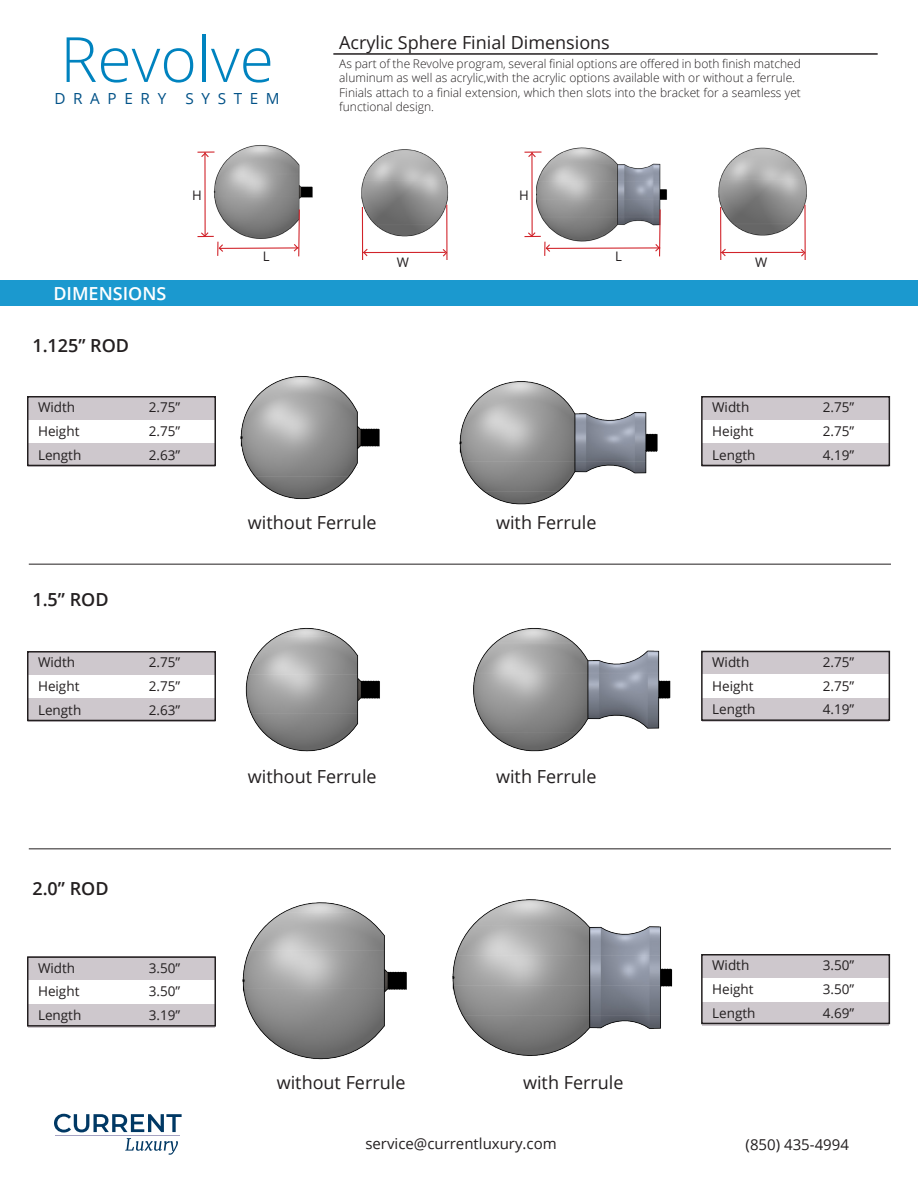
<style>
.page{position:relative;width:918px;height:1188px;background:#fff}
.page>*{position:absolute;margin:0;border:0;box-sizing:border-box;transform-origin:0 0}
.t1{font:300 62.4px "Open Sans";color:#0083bf}
.t2{font:18px "Open Sans";color:#231f20}
.t3{font:600 18px "Open Sans";color:#231f20}
.t4{font:600 18px "Open Sans";color:#fff}
.t5{font:15.3px "Open Sans";letter-spacing:.5em;color:#005187}
.t6{font:15px "Open Sans";color:#231f20}
.t7{font:13.5px "Open Sans";color:#231f20}
.t8{font:13.2px "Open Sans";color:#231f20}
.t9{font:300 12px/14.4px "Open Sans";color:#231f20}
</style>
<div class="page">
<div style="left:703px;top:954px;width:186px;height:24px;background:#cec8cd"></div>
<div style="left:703px;top:1002px;width:186px;height:24px;background:#cec8cd"></div>
<hr style="left:333px;top:53px;width:545px;height:2px;background:#231f20">
<svg style="left:54px;top:1114px;width:128px;height:41px"></svg>
<hr style="left:55px;top:1135px;width:125px;height:1px;background:#a5a2c2">
<div style="left:703px;top:651px;width:186px;height:23px;background:#cec8cd"></div>
<div style="left:703px;top:698px;width:186px;height:24px;background:#cec8cd"></div>
<div style="left:701px;top:651px;width:189px;height:70px;border:2px solid #231f20"></div>
<div style="left:701px;top:954px;width:189px;height:70px;border:2px solid #231f20"></div>
<div style="left:29px;top:651px;width:186px;height:24px;background:#cec8cd"></div>
<div style="left:29px;top:699px;width:186px;height:23px;background:#cec8cd"></div>
<div style="left:27px;top:651px;width:189px;height:70px;border:2px solid #231f20"></div>
<div style="left:703px;top:396px;width:186px;height:24px;background:#cec8cd"></div>
<div style="left:703px;top:444px;width:186px;height:23px;background:#cec8cd"></div>
<div style="left:701px;top:396px;width:189px;height:70px;border:2px solid #231f20"></div>
<div style="left:29px;top:396px;width:186px;height:24px;background:#cec8cd"></div>
<div style="left:29px;top:444px;width:186px;height:23px;background:#cec8cd"></div>
<div style="left:27px;top:396px;width:189px;height:70px;border:2px solid #231f20"></div>
<div style="left:29px;top:956px;width:186px;height:24px;background:#cec8cd"></div>
<div style="left:29px;top:1004px;width:186px;height:24px;background:#cec8cd"></div>
<div style="left:27px;top:956px;width:189px;height:71px;border:2px solid #231f20"></div>
<img style="left:240px;top:376px;width:140px;height:124px">
<img style="left:245px;top:628px;width:135px;height:124px">
<img style="left:242px;top:902px;width:165px;height:158px">
<img style="left:459px;top:381px;width:199px;height:124px">
<img style="left:473px;top:628px;width:198px;height:124px">
<img style="left:452px;top:899px;width:221px;height:157px">
<hr style="left:29px;top:848px;width:862px;height:1px;background:#231f20">
<hr style="left:29px;top:564px;width:862px;height:1px;background:#231f20">
<div style="left:0;top:280px;width:918px;height:25px;background:#1b99cf"></div>
<img style="left:213px;top:145px;width:100px;height:63px">
<img style="left:361px;top:149px;width:88px;height:99px">
<hr style="left:204px;top:152px;width:2px;height:83px;background:#d1232a">
<svg style="left:198px;top:208px;width:102px;height:49px"></svg>
<svg style="left:198px;top:151px;width:16px;height:7px"></svg>
<hr style="left:362px;top:207px;width:1px;height:53px;background:#d1232a">
<hr style="left:446px;top:205px;width:2px;height:55px;background:#d1232a">
<hr style="left:362px;top:252px;width:83px;height:1px;background:#d1232a">
<svg style="left:441px;top:248px;width:7px;height:10px"></svg>
<svg style="left:363px;top:248px;width:6px;height:9px"></svg>
<img style="left:536px;top:147px;width:131px;height:61px">
<hr style="left:531px;top:152px;width:2px;height:83px;background:#d1232a">
<svg style="left:525px;top:208px;width:136px;height:49px"></svg>
<svg style="left:525px;top:151px;width:17px;height:7px"></svg>
<img style="left:718px;top:147px;width:89px;height:101px">
<hr style="left:720px;top:207px;width:1px;height:53px;background:#d1232a">
<hr style="left:804px;top:205px;width:2px;height:55px;background:#d1232a">
<hr style="left:721px;top:252px;width:83px;height:1px;background:#d1232a">
<svg style="left:800px;top:248px;width:6px;height:10px"></svg>
<svg style="left:720px;top:248px;width:7px;height:9px"></svg>
<p class="t1" style="left:60px;top:17px;width:215px">Revolve</p>
<p class="t5" style="left:54px;top:88px;width:113px">DRAPERY</p>
<p class="t5" style="left:185px;top:88px;width:96px">SYSTEM</p>
<p class="t2" style="left:339px;top:30px;width:272px">Acrylic Sphere Finial Dimensions</p>
<p class="t9" style="left:339px;top:56px;width:463px">As part of the Revolve program, several finial options are offered in both finish matched aluminum as well as acrylic,with the acrylic options available with or without a ferrule.</p>
<p class="t9" style="left:339px;top:85px;width:463px">Finials attach to a finial extension, which then slots into the bracket for a seamless yet functional design.</p>
<p class="t8" style="left:192px;top:187px;width:11px">H</p>
<p class="t4" style="left:53px;top:281px;width:115px">DIMENSIONS</p>
<p class="t3" style="left:32px;top:333px;width:98px">1.125” ROD</p>
<p class="t7" style="left:38px;top:398px;width:39px">Width</p>
<p class="t7" style="left:38px;top:422px;width:43px">Height</p>
<p class="t7" style="left:38px;top:445px;width:45px">Length</p>
<p class="t7" style="left:149px;top:398px;width:33px">2.75”</p>
<p class="t7" style="left:149px;top:422px;width:33px">2.75”</p>
<p class="t7" style="left:149px;top:445px;width:33px">2.63”</p>
<p class="t3" style="left:32px;top:587px;width:78px">1.5” ROD</p>
<p class="t7" style="left:38px;top:653px;width:39px">Width</p>
<p class="t7" style="left:38px;top:677px;width:43px">Height</p>
<p class="t7" style="left:38px;top:701px;width:45px">Length</p>
<p class="t7" style="left:149px;top:653px;width:33px">2.75”</p>
<p class="t7" style="left:149px;top:677px;width:33px">2.75”</p>
<p class="t7" style="left:149px;top:701px;width:33px">2.63”</p>
<p class="t8" style="left:263px;top:247px;width:8px">L</p>
<p class="t8" style="left:397px;top:253px;width:14px">W</p>
<p class="t2" style="left:248px;top:510px;width:130px">without Ferrule</p>
<p class="t2" style="left:248px;top:764px;width:130px">without Ferrule</p>
<p class="t8" style="left:519px;top:187px;width:11px">H</p>
<p class="t8" style="left:615px;top:247px;width:8px">L</p>
<p class="t2" style="left:496px;top:510px;width:102px">with Ferrule</p>
<p class="t2" style="left:496px;top:764px;width:102px">with Ferrule</p>
<p class="t8" style="left:755px;top:253px;width:14px">W</p>
<p class="t7" style="left:712px;top:398px;width:39px">Width</p>
<p class="t7" style="left:712px;top:422px;width:43px">Height</p>
<p class="t7" style="left:712px;top:445px;width:45px">Length</p>
<p class="t7" style="left:823px;top:398px;width:33px">2.75”</p>
<p class="t7" style="left:823px;top:422px;width:33px">2.75”</p>
<p class="t7" style="left:823px;top:445px;width:33px">4.19”</p>
<p class="t7" style="left:712px;top:653px;width:39px">Width</p>
<p class="t7" style="left:712px;top:676px;width:43px">Height</p>
<p class="t7" style="left:712px;top:700px;width:45px">Length</p>
<p class="t7" style="left:823px;top:653px;width:33px">2.75”</p>
<p class="t7" style="left:823px;top:676px;width:33px">2.75”</p>
<p class="t7" style="left:823px;top:700px;width:33px">4.19”</p>
<p class="t3" style="left:32px;top:876px;width:78px">2.0” ROD</p>
<p class="t7" style="left:38px;top:958px;width:39px">Width</p>
<p class="t7" style="left:38px;top:982px;width:43px">Height</p>
<p class="t7" style="left:38px;top:1006px;width:45px">Length</p>
<p class="t7" style="left:149px;top:958px;width:33px">3.50”</p>
<p class="t7" style="left:149px;top:982px;width:33px">3.50”</p>
<p class="t7" style="left:149px;top:1006px;width:33px">3.19”</p>
<p class="t2" style="left:277px;top:1070px;width:130px">without Ferrule</p>
<p class="t2" style="left:523px;top:1070px;width:102px">with Ferrule</p>
<p class="t7" style="left:712px;top:956px;width:39px">Width</p>
<p class="t7" style="left:712px;top:980px;width:43px">Height</p>
<p class="t7" style="left:712px;top:1004px;width:45px">Length</p>
<p class="t7" style="left:823px;top:956px;width:33px">3.50”</p>
<p class="t7" style="left:823px;top:980px;width:33px">3.50”</p>
<p class="t7" style="left:823px;top:1004px;width:33px">4.69”</p>
<p class="t6" style="left:365px;top:1133px;width:193px">service@currentluxury.com</p>
<p class="t6" style="left:746px;top:1134px;width:105px">(850) 435-4994</p>
</div>
